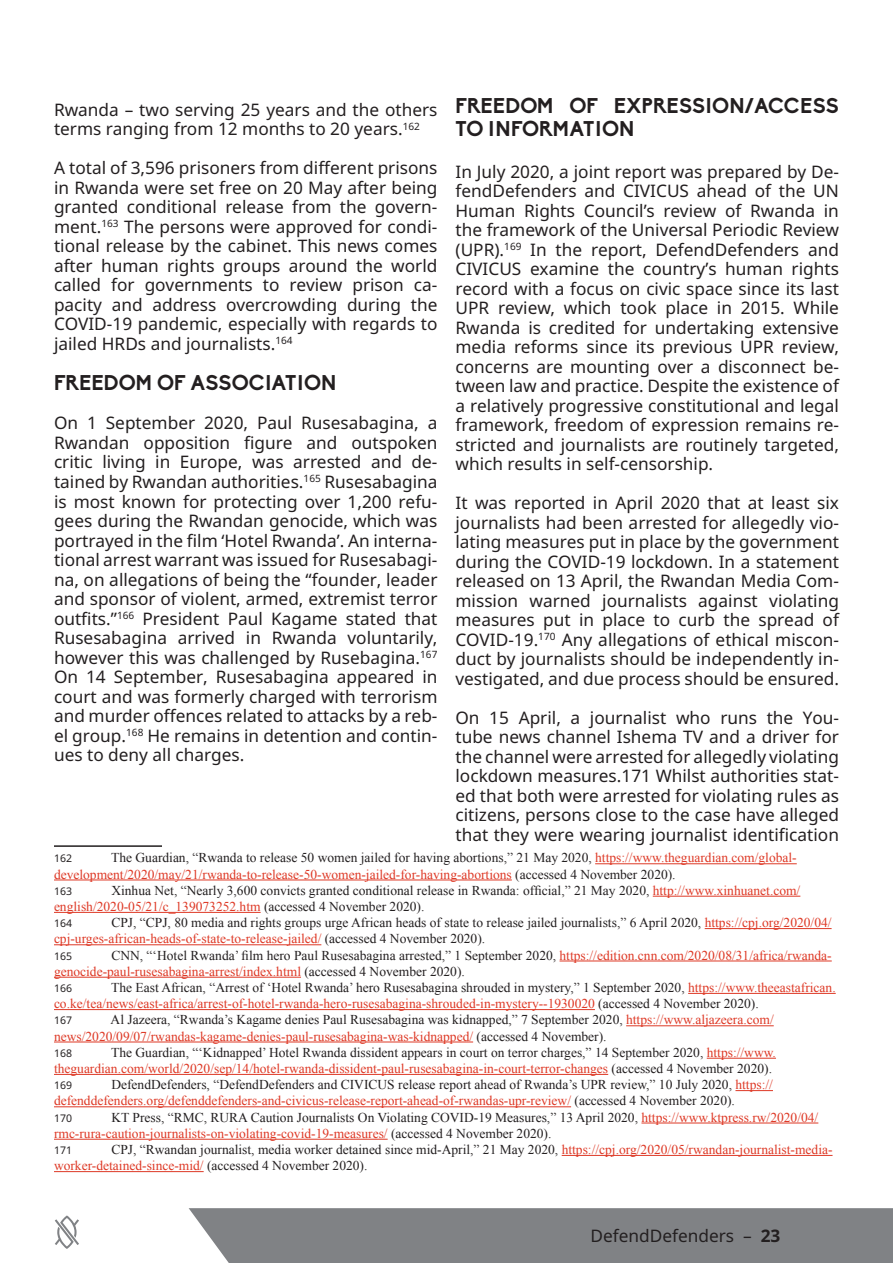
<style>
.page{position:relative;width:893px;height:1263px;background:#fff}
.page>*{position:absolute;margin:0;border:0;box-sizing:border-box;transform-origin:0 0}
.Subheader{font:700 21px/22.5px "Biko";color:#231f20}
.Paragraph_Style_1{font:17.25px/19.5px "Noto Sans UI";color:#231f20;text-align:justify}
.Footnote{font:13.5px/16.2px "Times New Roman";color:#231f20}
.Footnote-2{font:13.5px/16.2px "Times New Roman";color:#de3926}
.Footnote-3{font:10.5px "Noto Sans UI";color:#231f20}
.s1{color:#231f20}
.s2{color:#de3926}
.s3{font-weight:700}
</style>
<div class="page">
<svg style="left:55px;top:1215px;width:24px;height:34px"></svg>
<div style="left:189px;top:1208px;width:704px;height:55px;background:#808285"></div>
<hr style="left:54px;top:845px;width:108px;height:2px;background:#231f20">
<hr style="left:595px;top:863px;width:202px;height:1px;background:#de3926">
<hr style="left:54px;top:880px;width:458px;height:1px;background:#de3926">
<hr style="left:653px;top:896px;width:147px;height:1px;background:#de3926">
<hr style="left:54px;top:912px;width:207px;height:1px;background:#de3926">
<hr style="left:705px;top:928px;width:127px;height:1px;background:#de3926">
<hr style="left:54px;top:944px;width:267px;height:1px;background:#de3926">
<hr style="left:560px;top:961px;width:272px;height:1px;background:#de3926">
<hr style="left:54px;top:977px;width:247px;height:1px;background:#de3926">
<hr style="left:688px;top:993px;width:148px;height:1px;background:#de3926">
<hr style="left:54px;top:1009px;width:541px;height:1px;background:#de3926">
<hr style="left:626px;top:1025px;width:148px;height:1px;background:#de3926">
<hr style="left:54px;top:1042px;width:419px;height:1px;background:#de3926">
<hr style="left:707px;top:1058px;width:69px;height:1px;background:#de3926">
<hr style="left:54px;top:1074px;width:554px;height:1px;background:#de3926">
<hr style="left:735px;top:1090px;width:38px;height:1px;background:#de3926">
<hr style="left:54px;top:1106px;width:517px;height:1px;background:#de3926">
<hr style="left:641px;top:1123px;width:177px;height:1px;background:#de3926">
<hr style="left:54px;top:1139px;width:334px;height:1px;background:#de3926">
<hr style="left:562px;top:1155px;width:270px;height:1px;background:#de3926">
<hr style="left:54px;top:1171px;width:150px;height:1px;background:#de3926">
<p class="Paragraph_Style_1" style="left:54px;top:100px;width:385px">Rwanda – two serving 25 years and the others terms ranging from 12 months to 20 years.<sup>162</sup></p>
<p class="Paragraph_Style_1" style="left:54px;top:158px;width:385px">A total of 3,596 prisoners from different prisons in Rwanda were set free on 20 May after being granted conditional release from the govern&shy;ment.<sup>163</sup> The persons were approved for condi&shy;tional release by the cabinet. This news comes after human rights groups around the world called for governments to review prison ca&shy;pacity and address overcrowding during the COVID-19 pandemic, especially with regards to jailed HRDs and journalists.<sup>164</sup></p>
<p class="Subheader" style="left:54px;top:372px;width:284px">FREEDOM OF ASSOCIATION</p>
<p class="Paragraph_Style_1" style="left:54px;top:413px;width:385px">On 1 September 2020, Paul Rusesabagina, a Rwandan opposition figure and outspoken critic living in Europe, was arrested and de&shy;tained by Rwandan authorities.<sup>165</sup> Rusesabagina is most known for protecting over 1,200 refu&shy;gees during the Rwandan genocide, which was portrayed in the film ‘Hotel Rwanda’. An interna&shy;tional arrest warrant was issued for Rusesabagi&shy;na, on allegations of being the “founder, leader and sponsor of violent, armed, extremist terror outfits.”<sup>166</sup> President Paul Kagame stated that Rusesabagina arrived in Rwanda voluntarily, however this was challenged by Rusebagina.<sup>167<br></sup>On 14 September, Rusesabagina appeared in court and was formerly charged with terrorism and murder offences related to attacks by a reb&shy;el group.<sup>168</sup> He remains in detention and contin&shy;ues to deny all charges.</p>
<p class="Subheader" style="left:455px;top:95px;width:385px">FREEDOM OF EXPRESSION/ACCESS<br>TO INFORMATION</p>
<p class="Paragraph_Style_1" style="left:455px;top:161px;width:385px">In July 2020, a joint report was prepared by De&shy;fendDefenders and CIVICUS ahead of the UN Human Rights Council’s review of Rwanda in the framework of the Universal Periodic Review (UPR).<sup>169</sup> In the report, DefendDefenders and CIVICUS examine the country’s human rights record with a focus on civic space since its last UPR review, which took place in 2015. While Rwanda is credited for undertaking extensive media reforms since its previous UPR review, concerns are mounting over a disconnect be&shy;tween law and practice. Despite the existence of a relatively progressive constitutional and legal framework, freedom of expression remains re&shy;stricted and journalists are routinely targeted, which results in self-censorship.</p>
<p class="Paragraph_Style_1" style="left:455px;top:493px;width:385px">It was reported in April 2020 that at least six journalists had been arrested for allegedly vio&shy;lating measures put in place by the government during the COVID-19 lockdown. In a statement released on 13 April, the Rwandan Media Com&shy;mission warned journalists against violating measures put in place to curb the spread of COVID-19.<sup>170</sup> Any allegations of ethical miscon&shy;duct by journalists should be independently in&shy;vestigated, and due process should be ensured.</p>
<p class="Paragraph_Style_1" style="left:455px;top:707px;width:385px">On 15 April, a journalist who runs the You&shy;tube news channel Ishema TV and a driver for the channel were arrested for allegedly violating lockdown measures.171 Whilst authorities stat&shy;ed that both were arrested for violating rules as citizens, persons close to the case have alleged that they were wearing journalist identification</p>
<p class="Footnote-2" style="left:54px;top:849px;width:744px;text-indent:57px"><span class="s1">The Guardian, “Rwanda to release 50 women jailed for having abortions,” 21 May 2020,</span> https://www.theguardian.com/global&shy;development/2020/may/21/rwanda-to-release-50-women-jailed-for-having-abortions <span class="s1">(accessed 4 November 2020).</span></p>
<p class="Footnote-3" style="left:54px;top:884px;width:20px">163</p>
<p class="Footnote-3" style="left:54px;top:851px;width:20px">162</p>
<p class="Footnote" style="left:54px;top:882px;width:748px;text-indent:57px">Xinhua Net, “Nearly 3,600 convicts granted conditional release in Rwanda: official,” 21 May 2020, <span class="s2">http://www.xinhuanet.com/ english/2020-05/21/c_139073252.htm</span> (accessed 4 November 2020).</p>
<p class="Footnote-3" style="left:54px;top:916px;width:20px">164</p>
<p class="Footnote" style="left:54px;top:914px;width:779px;text-indent:57px">CPJ, “CPJ, 80 media and rights groups urge African heads of state to release jailed journalists,” 6 April 2020, <span class="s2">https://cpj.org/2020/04/ cpj-urges-african-heads-of-state-to-release-jailed/</span> (accessed 4 November 2020).</p>
<p class="Footnote-3" style="left:54px;top:948px;width:20px">165</p>
<p class="Footnote-2" style="left:54px;top:947px;width:779px;text-indent:57px"><span class="s1">CNN, “‘Hotel Rwanda’ film hero Paul Rusesabagina arrested,” 1 September 2020,</span> https://edition.cnn.com/2020/08/31/africa/rwanda&shy;genocide-paul-rusesabagina-arrest/index.html <span class="s1">(accessed 4 November 2020).</span></p>
<p class="Footnote-3" style="left:54px;top:981px;width:20px">166</p>
<p class="Footnote-2" style="left:54px;top:979px;width:783px;text-indent:57px"><span class="s1">The East African, “Arrest of ‘Hotel Rwanda’ hero Rusesabagina shrouded in mystery,” 1 September 2020,</span> https://www.theeastafrican. co.ke/tea/news/east-africa/arrest-of-hotel-rwanda-hero-rusesabagina-shrouded-in-mystery--1930020 <span class="s1">(accessed 4 November 2020).</span></p>
<p class="Footnote-3" style="left:54px;top:1013px;width:20px">167</p>
<p class="Footnote" style="left:54px;top:1011px;width:721px;text-indent:57px">Al Jazeera, “Rwanda’s Kagame denies Paul Rusesabagina was kidnapped,” 7 September 2020, <span class="s2">https://www.aljazeera.com/ news/2020/09/07/rwandas-kagame-denies-paul-rusesabagina-was-kidnapped/</span> (accessed 4 November).</p>
<p class="Footnote-3" style="left:54px;top:1046px;width:20px">168</p>
<p class="Footnote" style="left:54px;top:1044px;width:723px;text-align:right">The Guardian, “‘Kidnapped’ Hotel Rwanda dissident appears in court on terror charges,” 14 September 2020, <span class="s2">https://www. theguardian.com/world/2020/sep/14/hotel-rwanda-dissident-paul-rusesabagina-in-court-terror-changes</span> (accessed 4 November 2020).</p>
<p class="Footnote-3" style="left:54px;top:1078px;width:20px">169</p>
<p class="Footnote" style="left:54px;top:1076px;width:720px;text-indent:57px">DefendDefenders, “DefendDefenders and CIVICUS release report ahead of Rwanda’s UPR review,” 10 July 2020, <span class="s2">https:// defenddefenders.org/defenddefenders-and-civicus-release-report-ahead-of-rwandas-upr-review/</span> (accessed 4 November 2020).</p>
<p class="Footnote-3" style="left:54px;top:1110px;width:20px">170</p>
<p class="Footnote" style="left:54px;top:1109px;width:766px;text-indent:57px">KT Press, “RMC, RURA Caution Journalists On Violating COVID-19 Measures,” 13 April 2020, <span class="s2">https://www.ktpress.rw/2020/04/ rmc-rura-caution-journalists-on-violating-covid-19-measures/</span> (accessed 4 November 2020).</p>
<p class="Footnote-3" style="left:54px;top:1143px;width:20px">171</p>
<p class="Footnote" style="left:54px;top:1141px;width:780px;text-indent:57px">CPJ, “Rwandan journalist, media worker detained since mid-April,” 21 May 2020, <span class="s2">https://cpj.org/2020/05/rwandan-journalist-media&shy;worker-detained-since-mid/</span> (accessed 4 November 2020).</p>
<p class="Paragraph_Style_1" style="left:591px;top:1225px;width:191px">DefendDefenders – <span class="s3">23</span></p>
</div>
